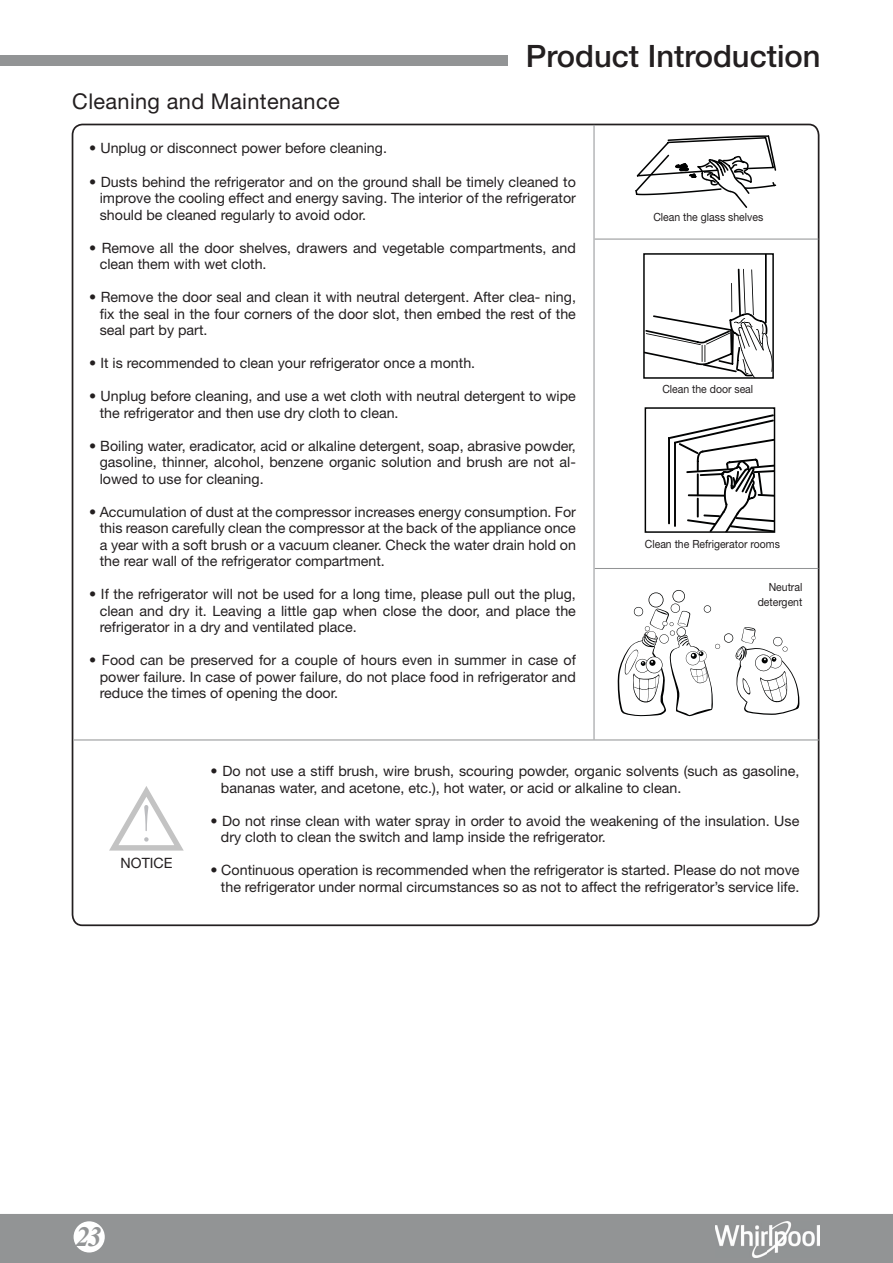
<style>
.page{position:relative;width:893px;height:1263px;background:#fff}
.page>*{position:absolute;margin:0;border:0;box-sizing:border-box;transform-origin:0 0}
.t1{font:500 30.9px "Helvetica Neue";color:#231f20}
.t2{font:italic 700 27.75px "Times New Roman";color:#929495}
.t3{font:21.75px "Helvetica Neue";letter-spacing:.015em;color:#231f20}
.t4{font:14.25px/16.5px "Helvetica Neue";color:#231f20;text-align:justify}
.t5{font:11.25px "Helvetica Neue";color:#231f20;scale:.93 1}
</style>
<div class="page">
<div style="left:1px;top:1214px;width:892px;height:49px;background:#929495"></div>
<hr style="left:0;top:1214px;width:1px;height:49px;background:#929495">
<div style="left:74px;top:1221px;width:31px;height:31px;background:#fff;border-radius:50%"></div>
<img style="left:715px;top:1222px;width:105px;height:35px">
<div style="left:0;top:56px;width:507px;height:10px;background:#929495"></div>
<hr style="left:595px;top:239px;width:223px;height:1px;background:#929495">
<hr style="left:595px;top:568px;width:223px;height:1px;background:#929495">
<hr style="left:74px;top:739px;width:746px;height:1px;background:#929495">
<hr style="left:593px;top:125px;width:1px;height:614px;background:#939598">
<svg style="left:635px;top:135px;width:141px;height:73px"></svg>
<svg style="left:645px;top:255px;width:127px;height:122px"></svg>
<div style="left:643px;top:253px;width:131px;height:126px;border:1px solid #010202"></div>
<svg style="left:668px;top:414px;width:105px;height:117px"></svg>
<div style="left:645px;top:407px;width:130px;height:126px;border:1px solid #010202"></div>
<svg style="left:617px;top:590px;width:183px;height:126px"></svg>
<svg style="left:109px;top:786px;width:74px;height:64px"></svg>
<p class="t1" style="left:526px;top:38px;width:296px">Product Introduction</p>
<p class="t3" style="left:72px;top:89px;width:269px">Cleaning and Maintenance</p>
<p class="t4" style="left:89px;top:140px;width:299px">• Unplug or disconnect power before cleaning.</p>
<p class="t4" style="left:100px;top:173px;width:478px;text-indent:-11px">• Dusts behind the refrigerator and on the ground shall be timely cleaned to improve the cooling effect and energy saving. The interior of the refrigerator should be cleaned regularly to avoid odor.</p>
<p class="t4" style="left:100px;top:239px;width:478px;text-indent:-11px">• Remove all the door shelves, drawers and vegetable compartments, and clean them with wet cloth.</p>
<p class="t4" style="left:100px;top:288px;width:478px;text-indent:-11px">• Remove the door seal and clean it with neutral detergent. After clea- ning, fix the seal in the four corners of the door slot, then embed the rest of the seal part by part.</p>
<p class="t4" style="left:89px;top:354px;width:387px">• It is recommended to clean your refrigerator once a month.</p>
<p class="t4" style="left:100px;top:387px;width:478px;text-indent:-11px">• Unplug before cleaning, and use a wet cloth with neutral detergent to wipe the refrigerator and then use dry cloth to clean.</p>
<p class="t4" style="left:100px;top:437px;width:478px;text-indent:-11px">• Boiling water, eradicator, acid or alkaline detergent, soap, abrasive powder, gasoline, thinner, alcohol, benzene organic solution and brush are not al&shy;lowed to use for cleaning.</p>
<p class="t4" style="left:100px;top:503px;width:478px;text-indent:-11px">• Accumulation of dust at the compressor increases energy consumption. For this reason carefully clean the compressor at the back of the appliance once a year with a soft brush or a vacuum cleaner. Check the water drain hold on the rear wall of the refrigerator compartment.</p>
<p class="t4" style="left:100px;top:585px;width:478px;text-indent:-11px">• If the refrigerator will not be used for a long time, please pull out the plug, clean and dry it. Leaving a little gap when close the door, and place the refrigerator in a dry and ventilated place.</p>
<p class="t4" style="left:100px;top:651px;width:478px;text-indent:-11px">• Food can be preserved for a couple of hours even in summer in case of power failure. In case of power failure, do not place food in refrigerator and reduce the times of opening the door.</p>
<p class="t5" style="left:653px;top:210px;width:120px">Clean the glass shelves</p>
<p class="t5" style="left:662px;top:383px;width:99px">Clean the door seal</p>
<p class="t5" style="left:645px;top:537px;width:147px">Clean the Refrigerator rooms</p>
<p class="t5" style="left:769px;top:580px;width:38px">Neutral</p>
<p class="t5" style="left:758px;top:595px;width:50px">detergent</p>
<p class="t4" style="left:121px;top:854px;width:53px">NOTICE</p>
<p class="t4" style="left:221px;top:763px;width:580px;text-indent:-10px">• Do not use a stiff brush, wire brush, scouring powder, organic solvents (such as gasoline, bananas water, and acetone, etc.), hot water, or acid or alkaline to clean.</p>
<p class="t4" style="left:221px;top:812px;width:580px;text-indent:-10px">• Do not rinse clean with water spray in order to avoid the weakening of the insulation. Use dry cloth to clean the switch and lamp inside the refrigerator.</p>
<p class="t4" style="left:210px;top:862px;width:590px;text-align:right">• Continuous operation is recommended when the refrigerator is started. Please do not move the refrigerator under normal circumstances so as not to affect the refrigerator’s service life.</p>
<h2 class="t2" style="left:76px;top:1217px;width:28px">23</h2>
</div>
